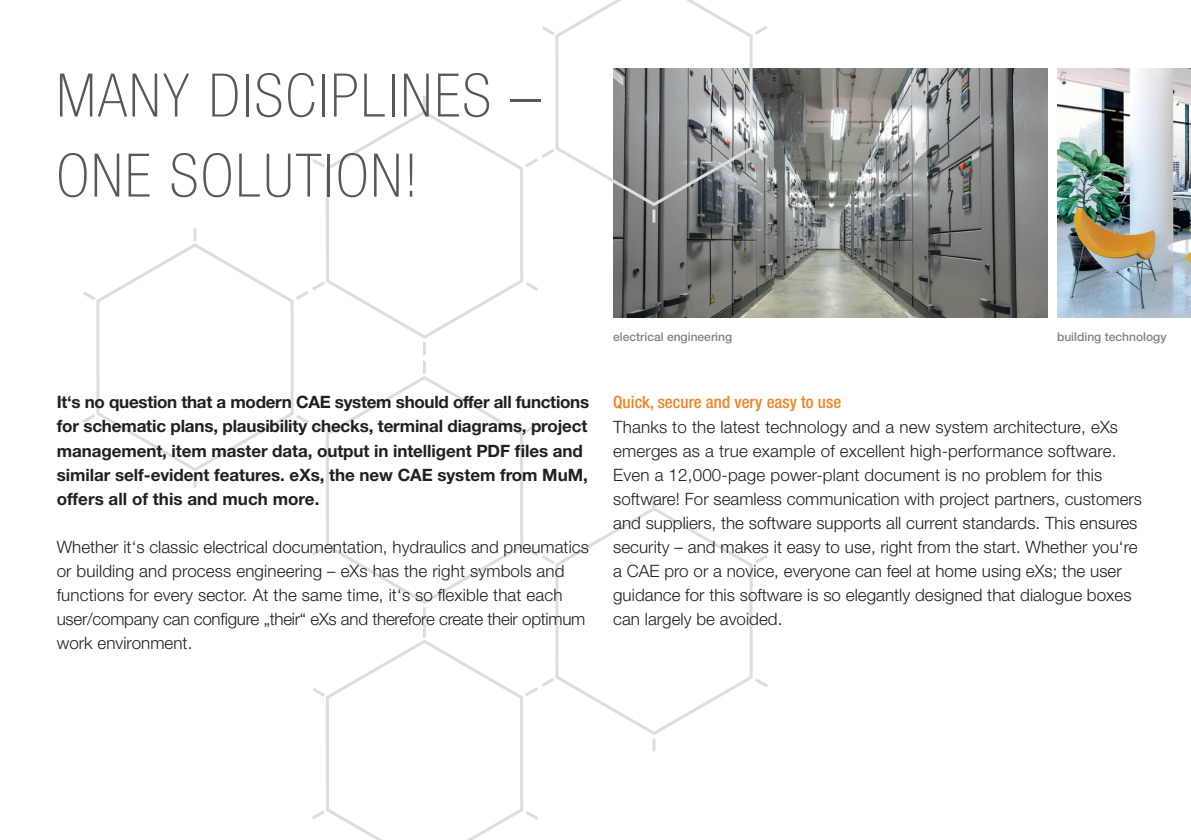
<style>
.page{position:relative;width:1191px;height:840px;background:#fff}
.page>*{position:absolute;margin:0;border:0;box-sizing:border-box;transform-origin:0 0}
.t1{font:100 condensed 60px/80px "Helvetica Neue LT";letter-spacing:.04em;color:#57585a}
.t2{font:300 17px/24px "Helvetica Neue LT";color:#231f20}
.t3{font:700 17px/24px "Helvetica Neue LT";letter-spacing:-.005em;color:#231f20}
.t4{font:500 condensed 17px "Helvetica Neue LT";color:#f58220}
.t5{font:500 12px "Helvetica Neue LT";color:#808285}
</style>
<div class="page">
<img style="left:613px;top:68px;width:434px;height:249px">
<svg style="left:326px;top:111px;width:197px;height:228px"></svg>
<svg style="left:326px;top:637px;width:197px;height:202px"></svg>
<svg style="left:96px;top:243px;width:198px;height:228px"></svg>
<svg style="left:193px;top:228px;width:3px;height:13px"></svg>
<svg style="left:193px;top:474px;width:3px;height:13px"></svg>
<svg style="left:83px;top:411px;width:16px;height:14px"></svg>
<svg style="left:83px;top:288px;width:16px;height:15px"></svg>
<svg style="left:326px;top:373px;width:197px;height:231px"></svg>
<svg style="left:522px;top:420px;width:16px;height:15px"></svg>
<svg style="left:312px;top:543px;width:16px;height:15px"></svg>
<svg style="left:293px;top:411px;width:35px;height:24px"></svg>
<svg style="left:423px;top:96px;width:3px;height:13px"></svg>
<svg style="left:423px;top:342px;width:3px;height:31px"></svg>
<svg style="left:292px;top:278px;width:36px;height:24px"></svg>
<svg style="left:312px;top:156px;width:16px;height:15px"></svg>
<svg style="left:522px;top:279px;width:16px;height:15px"></svg>
<svg style="left:423px;top:607px;width:3px;height:30px"></svg>
<svg style="left:312px;top:807px;width:16px;height:14px"></svg>
<svg style="left:313px;top:684px;width:15px;height:15px"></svg>
<svg style="left:522px;top:807px;width:16px;height:15px"></svg>
<svg style="left:555px;top:0;width:199px;height:208px"></svg>
<svg style="left:652px;top:209px;width:3px;height:13px"></svg>
<svg style="left:751px;top:23px;width:16px;height:15px"></svg>
<svg style="left:522px;top:146px;width:35px;height:24px"></svg>
<svg style="left:542px;top:23px;width:16px;height:15px"></svg>
<svg style="left:752px;top:147px;width:19px;height:14px"></svg>
<svg style="left:555px;top:504px;width:198px;height:231px"></svg>
<svg style="left:652px;top:495px;width:3px;height:12px"></svg>
<svg style="left:652px;top:738px;width:3px;height:13px"></svg>
<svg style="left:751px;top:551px;width:16px;height:15px"></svg>
<svg style="left:522px;top:674px;width:35px;height:24px"></svg>
<svg style="left:522px;top:544px;width:36px;height:22px"></svg>
<svg style="left:752px;top:675px;width:16px;height:15px"></svg>
<img style="left:1057px;top:68px;width:134px;height:249px">
<h1 class="t1" style="left:57px;top:55px;width:485px">MANY DISCIPLINES –<br>ONE SOLUTION!</h1>
<p class="t3" style="left:57px;top:390px;width:534px">It‘s no question that a modern CAE system should offer all functions for schematic plans, plausibility checks, terminal diagrams, project management, item master data, output in intelligent PDF files and similar self-evident features. eXs, the new CAE system from MuM, offers all of this and much more.</p>
<p class="t2" style="left:57px;top:534px;width:534px">Whether it‘s classic electrical documentation, hydraulics and pneumatics or building and process engineering – eXs has the right symbols and functions for every sector. At the same time, it‘s so flexible that each user/company can configure „their“ eXs and therefore create their optimum work environment.</p>
<p class="t5" style="left:613px;top:330px;width:121px">electrical engineering</p>
<p class="t5" style="left:1057px;top:330px;width:111px">building technology</p>
<p class="t4" style="left:613px;top:392px;width:230px">Quick, secure and very easy to use</p>
<p class="t2" style="left:613px;top:414px;width:530px">Thanks to the latest technology and a new system architecture, eXs emerges as a true example of excellent high-performance software.<br>Even a 12,000-page power-plant document is no problem for this software! For seamless communication with project partners, customers and suppliers, the software supports all current standards. This ensures security – and makes it easy to use, right from the start. Whether you‘re a CAE pro or a novice, everyone can feel at home using eXs; the user guidance for this software is so elegantly designed that dialogue boxes can largely be avoided.</p>
</div>
